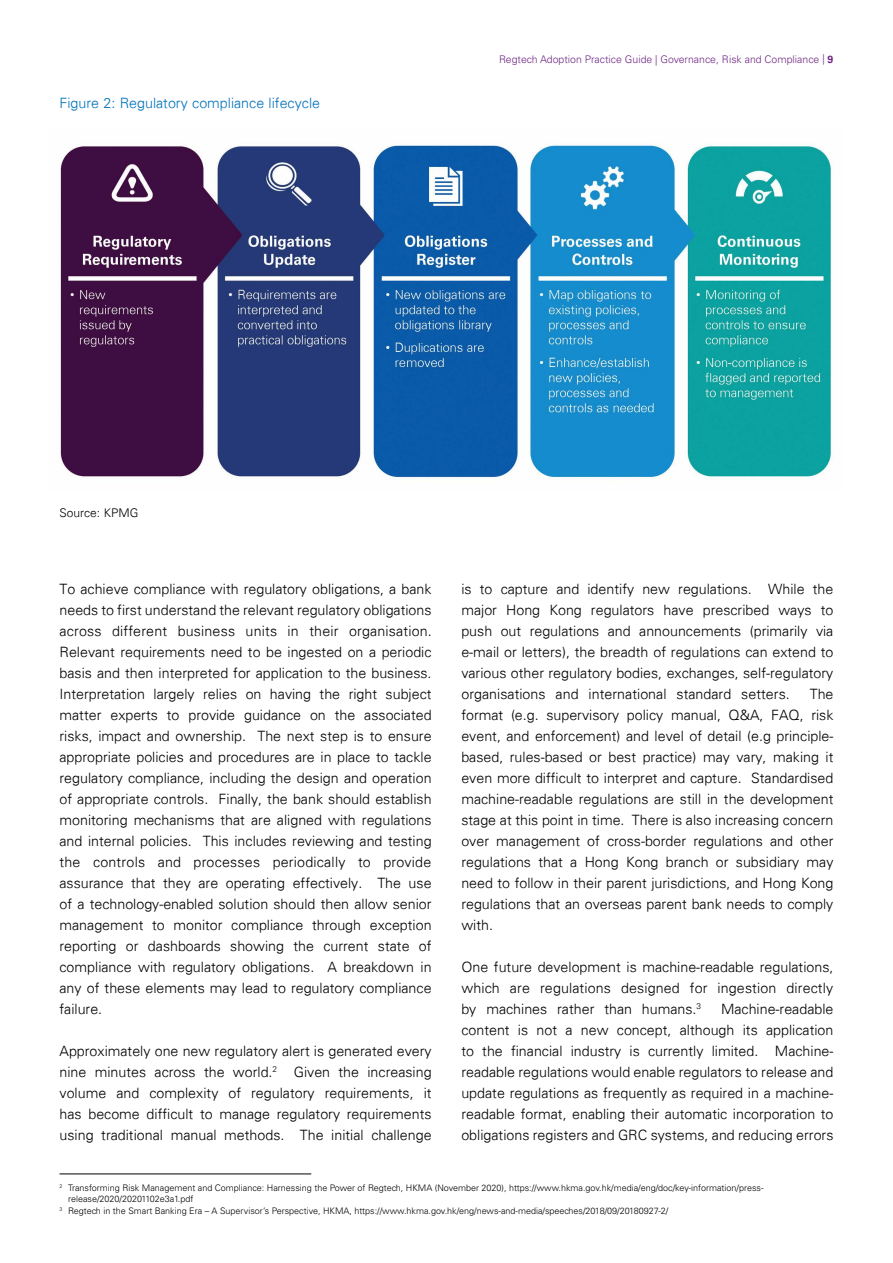
<style>
.page{position:relative;width:893px;height:1263px;background:#fff}
.page>*{position:absolute;margin:0;border:0;box-sizing:border-box;transform-origin:0 0}
.SVY_-_inside___body{font:300 14.25px/21px "Univers 45";color:#000;text-align:justify}
.SVY_-_inside___body-2{font:300 14.25px "Univers 45";color:#0072bc}
.SVY_-_inside___body-3{font:300 12px "Univers 45";color:#000}
.t1{font:300 10.5px "Univers LT Std";color:#702784}
.Source{font:300 9px/10.5px "Univers LT Std";color:#000}
.s1{font-family:"Univers 65";font-weight:700}
</style>
<div class="page">
<img style="left:60px;top:142px;width:774px;height:337px">
<hr style="left:60px;top:1173px;width:251px;height:1px;background:#000">
<p class="SVY_-_inside___body-2" style="left:60px;top:95px;width:262px">Figure 2: Regulatory compliance lifecycle</p>
<p class="t1" style="left:499px;top:53px;width:336px">Regtech Adoption Practice Guide | Governance, Risk and Compliance | <span class="s1">9</span></p>
<p class="SVY_-_inside___body-3" style="left:60px;top:505px;width:81px">Source: KPMG</p>
<p class="SVY_-_inside___body" style="left:60px;top:578px;width:374px">To achieve compliance with regulatory obligations, a bank needs to first understand the relevant regulatory obligations across different business units in their organisation.<br>Relevant requirements need to be ingested on a periodic basis and then interpreted for application to the business.<br>Interpretation largely relies on having the right subject matter experts to provide guidance on the associated risks, impact and ownership. The next step is to ensure appropriate policies and procedures are in place to tackle regulatory compliance, including the design and operation of appropriate controls. Finally, the bank should establish monitoring mechanisms that are aligned with regulations and internal policies. This includes reviewing and testing the controls and processes periodically to provide assurance that they are operating effectively. The use of a technology-enabled solution should then allow senior management to monitor compliance through exception reporting or dashboards showing the current state of compliance with regulatory obligations. A breakdown in any of these elements may lead to regulatory compliance failure.</p>
<p class="SVY_-_inside___body" style="left:60px;top:1041px;width:374px">Approximately one new regulatory alert is generated every nine minutes across the world.<sup>2</sup> Given the increasing volume and complexity of regulatory requirements, it has become difficult to manage regulatory requirements using traditional manual methods. The initial challenge</p>
<p class="SVY_-_inside___body" style="left:461px;top:578px;width:374px">is to capture and identify new regulations. While the major Hong Kong regulators have prescribed ways to push out regulations and announcements (primarily via e-mail or letters), the breadth of regulations can extend to various other regulatory bodies, exchanges, self-regulatory organisations and international standard setters.</p>
<p class="SVY_-_inside___body" style="left:461px;top:683px;width:374px;text-indent:348px">The format (e.g. supervisory policy manual, Q&amp;A, FAQ, risk event, and enforcement) and level of detail (e.g principle&shy;based, rules-based or best practice) may vary, making it even more difficult to interpret and capture. Standardised machine-readable regulations are still in the development stage at this point in time. There is also increasing concern over management of cross-border regulations and other regulations that a Hong Kong branch or subsidiary may need to follow in their parent jurisdictions, and Hong Kong regulations that an overseas parent bank needs to comply with.</p>
<p class="SVY_-_inside___body" style="left:461px;top:957px;width:374px">One future development is machine-readable regulations, which are regulations designed for ingestion directly by machines rather than humans.<sup>3</sup></p>
<p class="SVY_-_inside___body" style="left:461px;top:999px;width:374px;text-indent:260px">Machine-readable content is not a new concept, although its application to the financial industry is currently limited. Machine&shy;readable regulations would enable regulators to release and update regulations as frequently as required in a machine&shy;readable format, enabling their automatic incorporation to obligations registers and GRC systems, and reducing errors</p>
<p class="Source" style="left:68px;top:1182px;width:697px;text-indent:-9px"><sup>2</sup> Transforming Risk Management and Compliance: Harnessing the Power of Regtech, HKMA (November 2020), https://www.hkma.gov.hk/media/eng/doc/key-information/press&shy;release/2020/20201102e3a1.pdf</p>
<p class="Source" style="left:60px;top:1206px;width:610px"><sup>3</sup> Regtech in the Smart Banking Era – A Supervisor’s Perspective, HKMA, https://www.hkma.gov.hk/eng/news-and-media/speeches/2018/09/20180927-2/</p>
</div>
